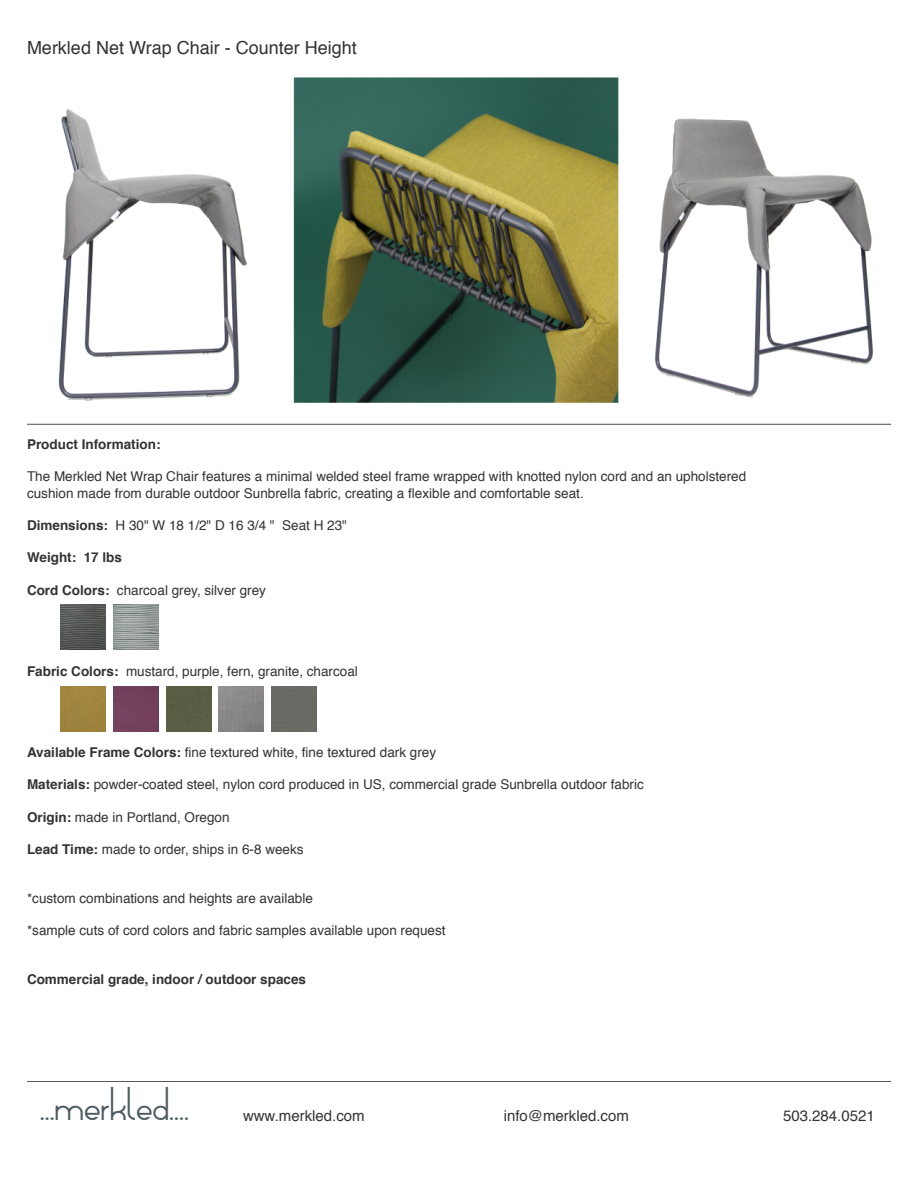
<style>
.page{position:relative;width:918px;height:1188px;background:#fff}
.page>*{position:absolute;margin:0;border:0;box-sizing:border-box;transform-origin:0 0}
.t1{font:41.55px "Lois Ann";color:#4e5c62}
.t2{font:18px "Helvetica";color:#333}
.t3{font:15px "Helvetica";color:#333}
.t4{font:13.5px/16.2px "Helvetica";color:#333}
.t5{font:700 13.5px "Helvetica";color:#333}
.s1{font-weight:700}
</style>
<div class="page">
<img style="left:27px;top:77px;width:854px;height:347px">
<hr style="left:27px;top:424px;width:864px;height:1px;background:#58595b">
<hr style="left:27px;top:1081px;width:864px;height:1px;background:#58595b">
<img style="left:61px;top:604px;width:45px;height:45px">
<img style="left:114px;top:604px;width:45px;height:45px">
<div style="left:61px;top:687px;width:45px;height:45px;background:#a0853e"></div>
<div style="left:271px;top:687px;width:45px;height:45px;background:#6a6964"></div>
<img style="left:219px;top:687px;width:45px;height:45px">
<div style="left:166px;top:687px;width:45px;height:45px;background:#5a5e43"></div>
<div style="left:114px;top:687px;width:45px;height:45px;background:#73415c"></div>
<h2 class="t2" style="left:27px;top:34px;width:331px">Merkled Net Wrap Chair - Counter Height</h2>
<p class="t5" style="left:27px;top:433px;width:135px">Product Information:</p>
<p class="t4" style="left:27px;top:469px;width:721px">The Merkled Net Wrap Chair features a minimal welded steel frame wrapped with knotted nylon cord and an upholstered cushion made from durable outdoor Sunbrella fabric, creating a flexible and comfortable seat.</p>
<p class="t4" style="left:27px;top:518px;width:322px"><span class="s1">Dimensions:</span> H 30" W 18 1/2" D 16 3/4 " Seat H 23"</p>
<p class="t5" style="left:27px;top:547px;width:97px">Weight: 17 lbs</p>
<p class="t4" style="left:27px;top:582px;width:241px"><span class="s1">Cord Colors:</span> charcoal grey, silver grey</p>
<p class="t4" style="left:27px;top:663px;width:332px"><span class="s1">Fabric Colors:</span> mustard, purple, fern, granite, charcoal</p>
<p class="t4" style="left:27px;top:744px;width:411px"><span class="s1">Available Frame Colors:</span> fine textured white, fine textured dark grey</p>
<p class="t4" style="left:27px;top:777px;width:618px"><span class="s1">Materials:</span> powder-coated steel, nylon cord produced in US, commercial grade Sunbrella outdoor fabric</p>
<p class="t4" style="left:27px;top:809px;width:204px"><span class="s1">Origin:</span> made in Portland, Oregon</p>
<p class="t4" style="left:27px;top:842px;width:278px"><span class="s1">Lead Time:</span> made to order, ships in 6-8 weeks</p>
<p class="t4" style="left:27px;top:890px;width:287px">*custom combinations and heights are available</p>
<p class="t4" style="left:27px;top:923px;width:420px">*sample cuts of cord colors and fabric samples available upon request</p>
<p class="t5" style="left:27px;top:968px;width:281px">Commercial grade, indoor / outdoor spaces</p>
<h1 class="t1" style="left:41px;top:1080px;width:151px">..merkled .</h1>
<p class="t3" style="left:243px;top:1104px;width:123px">www.merkled.com</p>
<p class="t3" style="left:504px;top:1104px;width:127px">info@merkled.com</p>
<p class="t3" style="left:783px;top:1104px;width:93px">503.284.0521</p>
</div>
